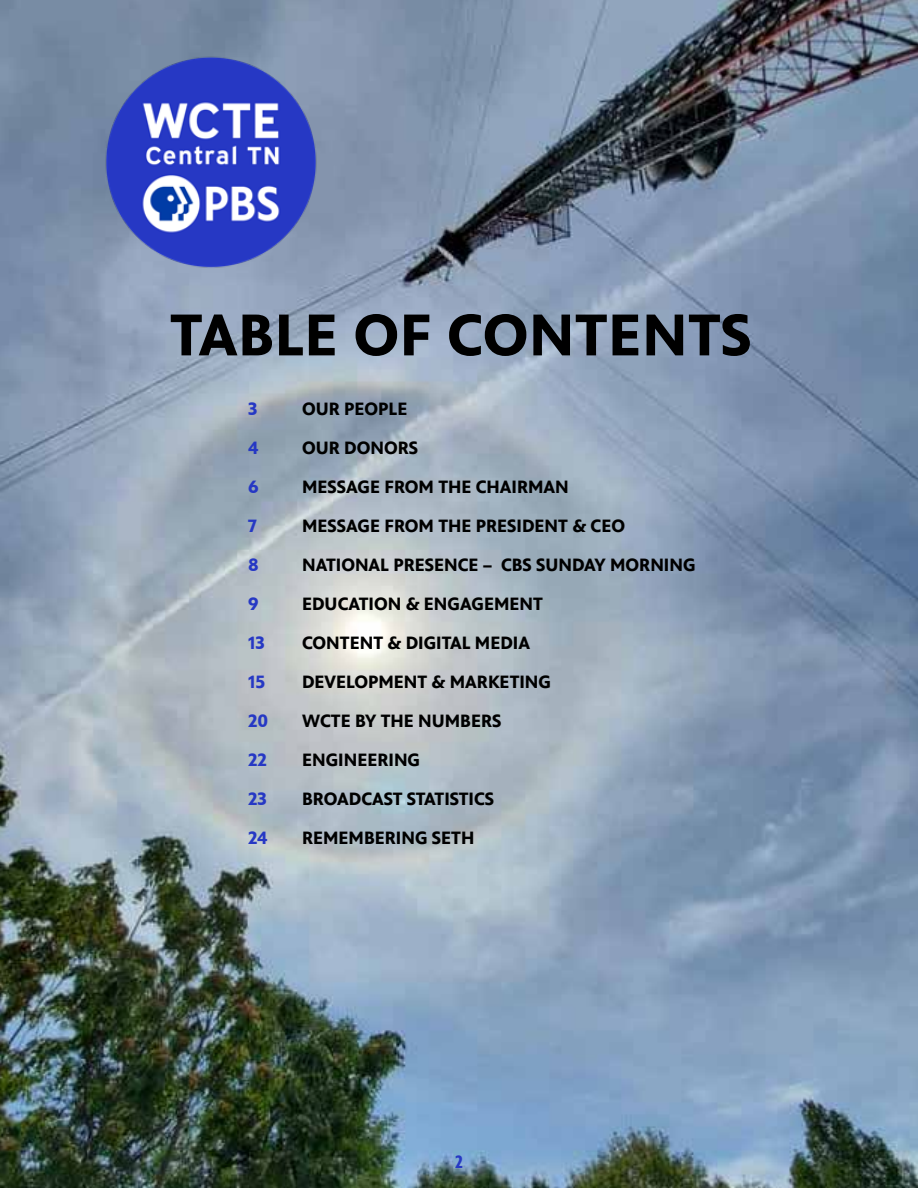
<style>
.page{position:relative;width:918px;height:1188px;background:#fff}
.page>*{position:absolute;margin:0;border:0;box-sizing:border-box;transform-origin:0 0}
.t1{font:700 60px "PBS Sans";letter-spacing:.01em;color:#000}
.t2{font:700 18px "PBS Sans";color:#000}
.t3{font:700 18px "PBS Sans";color:#2638c4}
.t4{font:700 18px "PBS Sans Condensed";color:#2638c4}
</style>
<div class="page">
<img style="left:0;top:0;width:918px;height:1188px">
<img style="left:95px;top:47px;width:231px;height:231px">
<h1 class="t1" style="left:170px;top:301px;width:583px">TABLE OF CONTENTS</h1>
<p class="t3" style="left:248px;top:398px;width:11px">3</p>
<p class="t2" style="left:302px;top:398px;width:107px">OUR PEOPLE</p>
<p class="t3" style="left:248px;top:437px;width:12px">4</p>
<p class="t2" style="left:302px;top:437px;width:118px">OUR DONORS</p>
<p class="t3" style="left:248px;top:476px;width:12px">6</p>
<p class="t2" style="left:302px;top:476px;width:268px">MESSAGE FROM THE CHAIRMAN</p>
<p class="t3" style="left:248px;top:515px;width:10px">7</p>
<p class="t2" style="left:302px;top:515px;width:324px">MESSAGE FROM THE PRESIDENT &amp; CEO</p>
<p class="t3" style="left:248px;top:554px;width:12px">8</p>
<p class="t2" style="left:302px;top:554px;width:395px">NATIONAL PRESENCE – CBS SUNDAY MORNING</p>
<p class="t3" style="left:248px;top:593px;width:12px">9</p>
<p class="t2" style="left:302px;top:593px;width:242px">EDUCATION &amp; ENGAGEMENT</p>
<p class="t3" style="left:248px;top:632px;width:18px">13</p>
<p class="t2" style="left:302px;top:632px;width:230px">CONTENT &amp; DIGITAL MEDIA</p>
<p class="t3" style="left:248px;top:671px;width:19px">15</p>
<p class="t2" style="left:302px;top:671px;width:251px">DEVELOPMENT &amp; MARKETING</p>
<p class="t3" style="left:248px;top:710px;width:22px">20</p>
<p class="t2" style="left:302px;top:710px;width:201px">WCTE BY THE NUMBERS</p>
<p class="t3" style="left:248px;top:749px;width:20px">22</p>
<p class="t2" style="left:302px;top:749px;width:120px">ENGINEERING</p>
<p class="t3" style="left:248px;top:788px;width:20px">23</p>
<p class="t2" style="left:302px;top:788px;width:194px">BROADCAST STATISTICS</p>
<p class="t3" style="left:248px;top:827px;width:21px">24</p>
<p class="t2" style="left:302px;top:827px;width:174px">REMEMBERING SETH</p>
<p class="t4" style="left:455px;top:1151px;width:9px">2</p>
</div>
